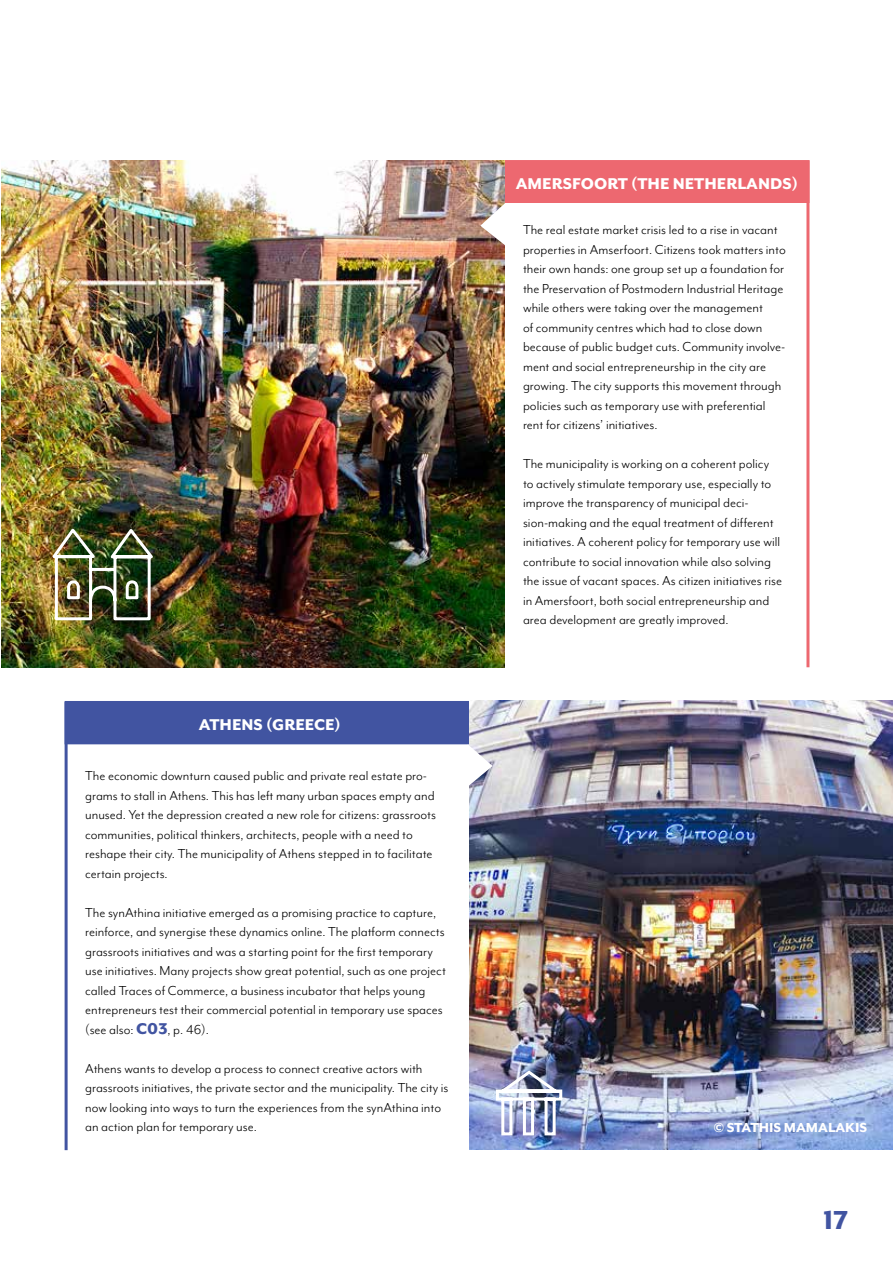
<style>
.page{position:relative;width:893px;height:1263px;background:#fff}
.page>*{position:absolute;margin:0;border:0;box-sizing:border-box;transform-origin:0 0}
.t1{font:800 30px "Mr Eaves Mod OT";color:#4154a1}
.t2{font:800 18px "Mr Eaves San OT";color:#fff}
.t3{font:15px/19.5px "Mr Eaves Mod OT";color:#000}
.t4{font:800 15px "Mr Eaves San OT";color:#fff}
.s1{font-weight:800;font-size:18px;color:#4154a1}
</style>
<div class="page">
<svg style="left:64px;top:701px;width:404px;height:450px"></svg>
<div style="left:66px;top:702px;width:408px;height:41px;background:#4154a1"></div>
<div style="left:65px;top:701px;width:410px;height:43px;border:3px solid #4154a1"></div>
<svg style="left:492px;top:160px;width:318px;height:508px"></svg>
<div style="left:506px;top:162px;width:302px;height:39px;background:#ed6870"></div>
<div style="left:504px;top:160px;width:305px;height:43px;border:3px solid #ed6870"></div>
<img style="left:1px;top:160px;width:503px;height:507px">
<img style="left:469px;top:701px;width:424px;height:449px">
<svg style="left:480px;top:203px;width:25px;height:42px"></svg>
<svg style="left:468px;top:744px;width:25px;height:43px"></svg>
<img style="left:48px;top:525px;width:108px;height:97px">
<img style="left:494px;top:1068px;width:71px;height:69px">
<p class="t2" style="left:199px;top:715px;width:144px">ATHENS (GREECE)</p>
<p class="t3" style="left:85px;top:766px;width:352px">The economic downturn caused public and private real estate pro&shy;grams to stall in Athens. This has left many urban spaces empty and unused. Yet the depression created a new role for citizens: grassroots communities, political thinkers, architects, people with a need to reshape their city. The municipality of Athens stepped in to facilitate certain projects.</p>
<p class="t3" style="left:85px;top:902px;width:362px">The synAthina initiative emerged as a promising practice to capture, reinforce, and synergise these dynamics online. The platform connects grassroots initiatives and was a starting point for the first temporary use initiatives. Many projects show great potential, such as one project called Traces of Commerce, a business incubator that helps young entrepreneurs test their commercial potential in temporary use spaces (see also: <span class="s1">C03</span>, p. 46).</p>
<p class="t3" style="left:85px;top:1058px;width:365px">Athens wants to develop a process to connect creative actors with grassroots initiatives, the private sector and the municipality. The city is now looking into ways to turn the experiences from the synAthina into an action plan for temporary use.</p>
<p class="t2" style="left:516px;top:174px;width:284px">AMERSFOORT (THE NETHERLANDS)</p>
<p class="t3" style="left:523px;top:220px;width:264px">The real estate market crisis led to a rise in vacant properties in Amserfoort. Citizens took matters into their own hands: one group set up a foundation for the Preservation of Postmodern Industrial Heritage while others were taking over the management<br>of community centres which had to close down because of public budget cuts. Community involve&shy;ment and social entrepreneurship in the city are growing. The city supports this movement through policies such as temporary use with preferential rent for citizens’ initiatives.</p>
<p class="t3" style="left:523px;top:454px;width:261px">The municipality is working on a coherent policy to actively stimulate temporary use, especially to improve the transparency of municipal deci&shy;sion-making and the equal treatment of different initiatives. A coherent policy for temporary use will contribute to social innovation while also solving the issue of vacant spaces. As citizen initiatives rise in Amersfoort, both social entrepreneurship and area development are greatly improved.</p>
<p class="t4" style="left:714px;top:1120px;width:155px">© STATHIS MAMALAKIS</p>
<h1 class="t1" style="left:823px;top:1203px;width:27px">17</h1>
</div>
